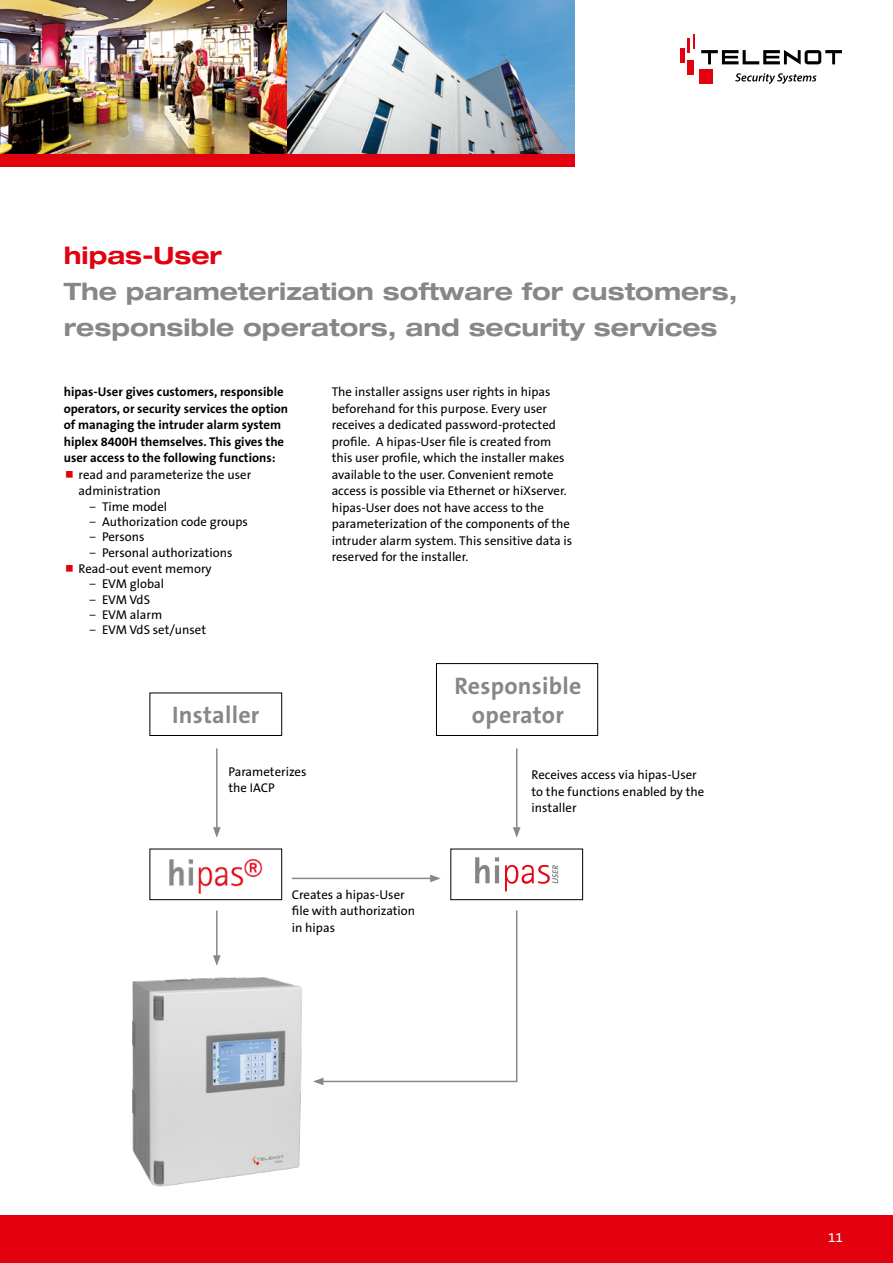
<style>
.page{position:relative;width:893px;height:1263px;background:#fff}
.page>*{position:absolute;margin:0;border:0;box-sizing:border-box;transform-origin:0 0}
.t1{font:700 expanded 24px/36px "Helvetica Neue LT Pro";color:#878786}
.t2{font:700 24px/28.8px "The Sans B Plus W7";letter-spacing:.01em;color:#878786;text-align:center}
.t3{font:700 expanded 24px "Helvetica Neue LT Pro";color:#e3000f}
.t4{font:13.5px "The Sans B Plus W5 Plain";color:#fff}
.t5{font:12.75px/16.5px "The Sans B Plus W5 Plain";color:#000}
.t6{font:700 12.75px/16.5px "The Sans B Plus W7";color:#000}
.s1{font-family:"The Sans B Plus W4";font-weight:300}
</style>
<div class="page">
<div style="left:699px;top:69px;width:13px;height:15px;background:#e3000f"></div>
<hr style="left:680px;top:48px;width:4px;height:15px;background:#e3000f">
<hr style="left:687px;top:38px;width:3px;height:15px;background:#e3000f">
<svg style="left:693px;top:34px;width:1px;height:14px"></svg>
<div style="left:687px;top:60px;width:7px;height:15px;background:#e3000f"></div>
<svg style="left:701px;top:50px;width:141px;height:15px"></svg>
<svg style="left:735px;top:73px;width:81px;height:11px"></svg>
<img style="left:169px;top:859px;width:94px;height:34px">
<div style="left:0;top:1215px;width:893px;height:48px;background:#e3000f"></div>
<div style="left:0;top:153px;width:574px;height:14px;background:#e3000f"></div>
<img style="left:0;top:0;width:287px;height:153px">
<img style="left:287px;top:0;width:287px;height:153px">
<svg style="left:475px;top:857px;width:24px;height:26px"></svg>
<hr style="left:495px;top:865px;width:4px;height:18px;background:#848686">
<svg style="left:505px;top:865px;width:53px;height:26px"></svg>
<img style="left:132px;top:977px;width:170px;height:210px">
<hr style="left:516px;top:748px;width:1px;height:81px;background:#878786">
<svg style="left:513px;top:827px;width:8px;height:11px"></svg>
<svg style="left:313px;top:910px;width:205px;height:175px"></svg>
<hr style="left:216px;top:748px;width:2px;height:81px;background:#878786">
<svg style="left:213px;top:827px;width:8px;height:11px"></svg>
<hr style="left:292px;top:878px;width:140px;height:1px;background:#878786">
<svg style="left:430px;top:874px;width:11px;height:8px"></svg>
<hr style="left:216px;top:910px;width:2px;height:48px;background:#878786">
<svg style="left:213px;top:955px;width:8px;height:11px"></svg>
<div style="left:150px;top:693px;width:132px;height:43px;border:1px solid #000"></div>
<div style="left:150px;top:849px;width:132px;height:51px;border:1px solid #000"></div>
<div style="left:451px;top:849px;width:132px;height:51px;border:1px solid #000"></div>
<div style="left:436px;top:663px;width:162px;height:73px;border:1px solid #000"></div>
<h1 class="t3" style="left:64px;top:240px;width:160px">hipas-User</h1>
<h1 class="t1" style="left:64px;top:272px;width:675px">The parameterization software for customers, responsible operators, and security services</h1>
<p class="t6" style="left:64px;top:384px;width:226px">hipas-User gives customers, responsible operators, or security services the option of managing the intruder alarm system hiplex 8400H themselves. This gives the user access to the following functions:</p>
<p class="t5" style="left:79px;top:466px;width:174px">read and parameterize the user administration</p>
<p class="t5" style="left:89px;top:499px;width:160px;line-height:15.3px"><span class="s1">−</span> Time model<br><span class="s1">−</span> Authorization code groups <span class="s1">−</span> Persons<br><span class="s1">−</span> Personal authorizations</p>
<p class="t5" style="left:89px;top:561px;width:124px;line-height:15.3px;text-indent:-11px">Read-out event memory <span class="s1">−</span> EVM global<br><span class="s1">−</span> EVM VdS<br><span class="s1">−</span> EVM alarm<br><span class="s1">−</span> EVM VdS set/unset</p>
<h1 class="t2" style="left:172px;top:701px;width:89px">Installer</h1>
<p class="t5" style="left:332px;top:384px;width:242px">The installer assigns user rights in hipas beforehand for this purpose. Every user receives a dedicated password-protected profile. A hipas-User file is created from this user profile, which the installer makes available to the user. Convenient remote access is possible via Ethernet or hiXserver. hipas-User does not have access to the parameterization of the components of the intruder alarm system. This sensitive data is reserved for the installer.</p>
<h1 class="t2" style="left:454px;top:672px;width:128px">Responsible operator</h1>
<p class="t5" style="left:228px;top:763px;width:80px">Parameterizes the IACP</p>
<p class="t5" style="left:532px;top:767px;width:174px">Receives access via hipas-User to the functions enabled by the installer</p>
<p class="t5" style="left:292px;top:886px;width:125px">Creates a hipas-User file with authorization in hipas</p>
<p class="t4" style="left:828px;top:1229px;width:16px">11</p>
</div>
